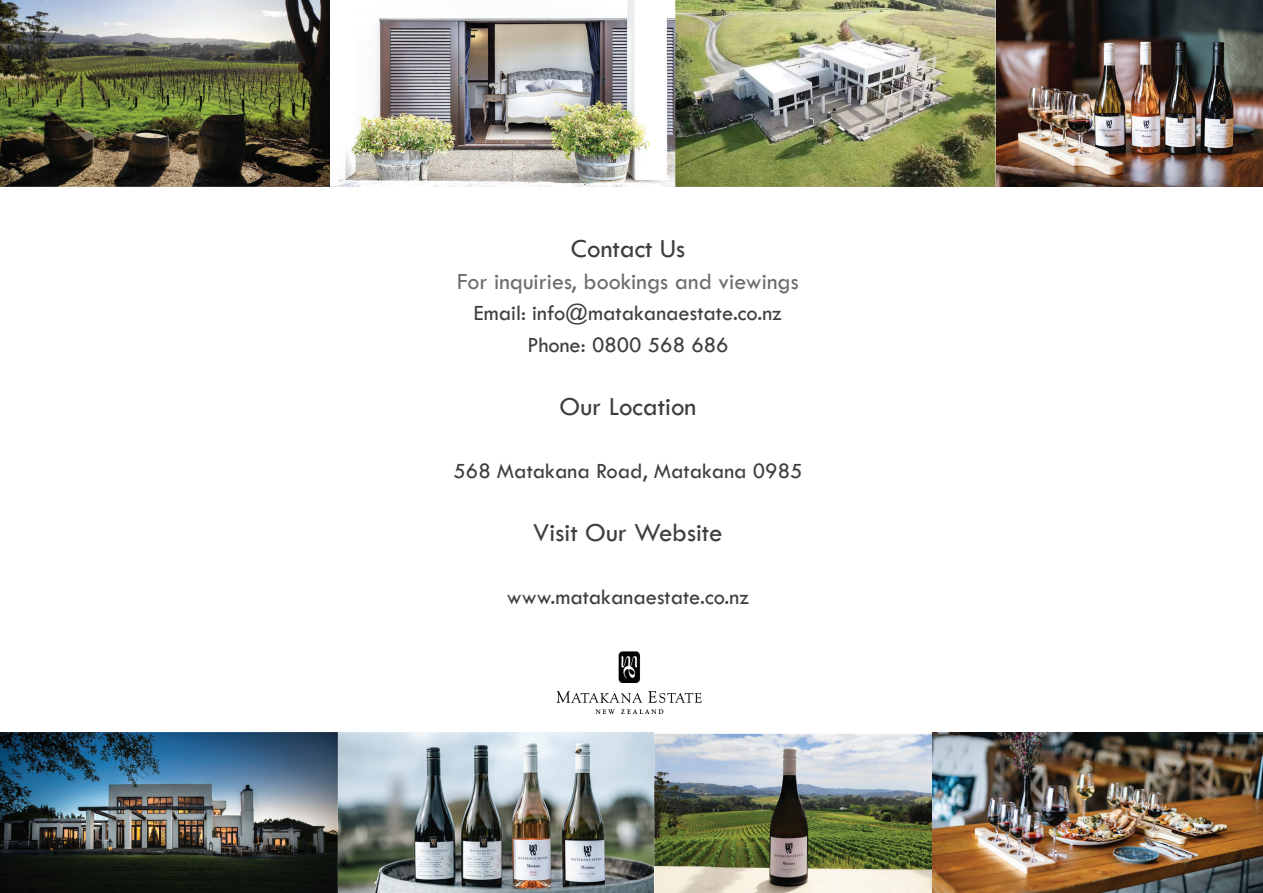
<style>
.page{position:relative;width:1263px;height:893px;background:#fff}
.page>*{position:absolute;margin:0;border:0;box-sizing:border-box;transform-origin:0 0}
.t1{font:27px "Tw Cen";color:#3e3e3f}
.t2{font:24px "Tw Cen";color:#6c6d70}
.t3{font:22.5px/31.5px "Tw Cen";color:#3e3e3f;text-align:center}
</style>
<div class="page">
<img style="left:338px;top:732px;width:593px;height:161px">
<img style="left:995px;top:0;width:268px;height:186px">
<img style="left:0;top:732px;width:338px;height:161px">
<img style="left:0;top:0;width:330px;height:187px">
<img style="left:330px;top:0;width:665px;height:187px">
<img style="left:932px;top:732px;width:331px;height:161px">
<img style="left:551px;top:651px;width:154px;height:89px">
<p class="t1" style="left:571px;top:233px;width:116px">Contact Us</p>
<p class="t2" style="left:457px;top:267px;width:343px">For inquiries, bookings and viewings</p>
<p class="t3" style="left:474px;top:297px;width:310px">Email: info@matakanaestate.co.nz<br>Phone: 0800 568 686</p>
<p class="t1" style="left:560px;top:390px;width:138px">Our Location</p>
<p class="t3" style="left:453px;top:455px;width:351px">568 Matakana Road, Matakana 0985</p>
<p class="t1" style="left:533px;top:516px;width:191px">Visit Our Website</p>
<p class="t3" style="left:507px;top:581px;width:244px">www.matakanaestate.co.nz</p>
</div>
